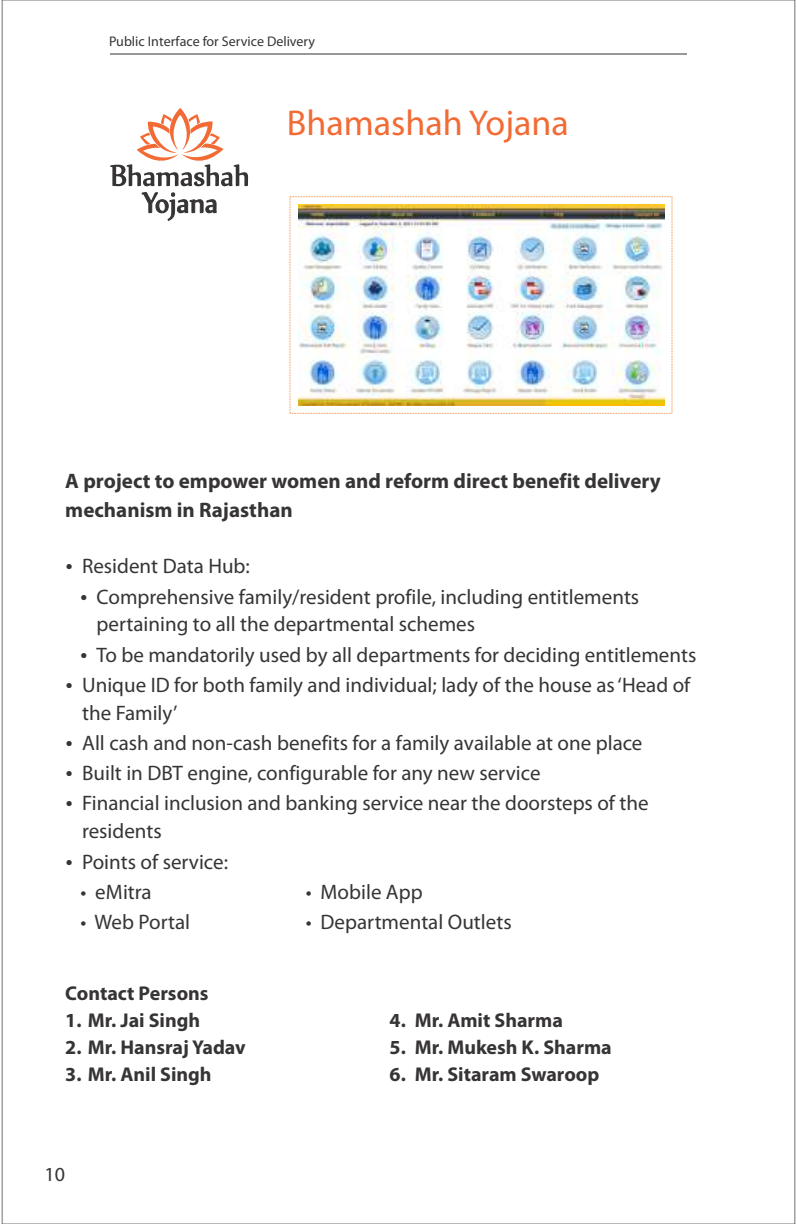
<style>
.page{position:relative;width:797px;height:1224px;background:#fff}
.page>*{position:absolute;margin:0;border:0;box-sizing:border-box;transform-origin:0 0}
.t1{font:36px "Myriad Pro";color:#f26b35}
.t2{font:21px/30.2px "Myriad Pro";color:#373435}
.t3{font:700 21px/28.6px "Myriad Pro";color:#373435}
.t4{font:700 20px "Myriad Pro";color:#373435}
.t5{font:20px "Myriad Pro";color:#373435}
.t6{font:14px "Myriad Pro";color:#373435}
</style>
<div class="page">
<svg style="left:110px;top:108px;width:138px;height:113px"></svg>
<img style="left:298px;top:205px;width:366px;height:200px">
<div style="left:596px;top:220px;width:68px;height:8px;background:#fefefe"></div>
<img style="left:547px;top:223px;width:115px;height:9px">
<hr style="left:110px;top:53px;width:576px;height:2px;background:#96989a">
<p class="t6" style="left:109px;top:36px;width:207px">Public Interface for Service Delivery</p>
<h1 class="t1" style="left:287px;top:108px;width:283px">Bhamashah Yojana</h1>
<p class="t3" style="left:65px;top:468px;width:597px">A project to empower women and reform direct benefit delivery mechanism in Rajasthan</p>
<p class="t2" style="left:96px;top:553px;width:544px;text-indent:-14px">Resident Data Hub:<br>Comprehensive family/resident profile, including entitlements</p>
<p class="t2" style="left:96px;top:611px;width:380px">pertaining to all the departmental schemes</p>
<p class="t2" style="left:96px;top:641px;width:601px">To be mandatorily used by all departments for deciding entitlements</p>
<p class="t2" style="left:82px;top:672px;width:609px">Unique ID for both family and individual; lady of the house as ‘Head of</p>
<p class="t2" style="left:82px;top:699px;width:568px">the Family’<br>All cash and non-cash benefits for a family available at one place Built in DBT engine, configurable for any new service<br>Financial inclusion and banking service near the doorsteps of the</p>
<p class="t2" style="left:82px;top:818px;width:147px">residents<br>Points of service:</p>
<p class="t2" style="left:80px;top:878px;width:73px">• eMitra</p>
<p class="t2" style="left:306px;top:878px;width:118px">• Mobile App</p>
<p class="t2" style="left:80px;top:909px;width:111px">• Web Portal</p>
<p class="t2" style="left:306px;top:909px;width:207px">• Departmental Outlets</p>
<p class="t4" style="left:65px;top:985px;width:145px">Contact Persons</p>
<p class="t4" style="left:65px;top:1012px;width:136px">1. Mr. Jai Singh</p>
<p class="t4" style="left:389px;top:1012px;width:175px">4. Mr. Amit Sharma</p>
<p class="t4" style="left:65px;top:1039px;width:182px">2. Mr. Hansraj Yadav</p>
<p class="t4" style="left:389px;top:1039px;width:224px">5. Mr. Mukesh K. Sharma</p>
<p class="t4" style="left:65px;top:1066px;width:148px">3. Mr. Anil Singh</p>
<p class="t4" style="left:389px;top:1066px;width:211px">6. Mr. Sitaram Swaroop</p>
<p class="t5" style="left:44px;top:1166px;width:22px">10</p>
</div>
